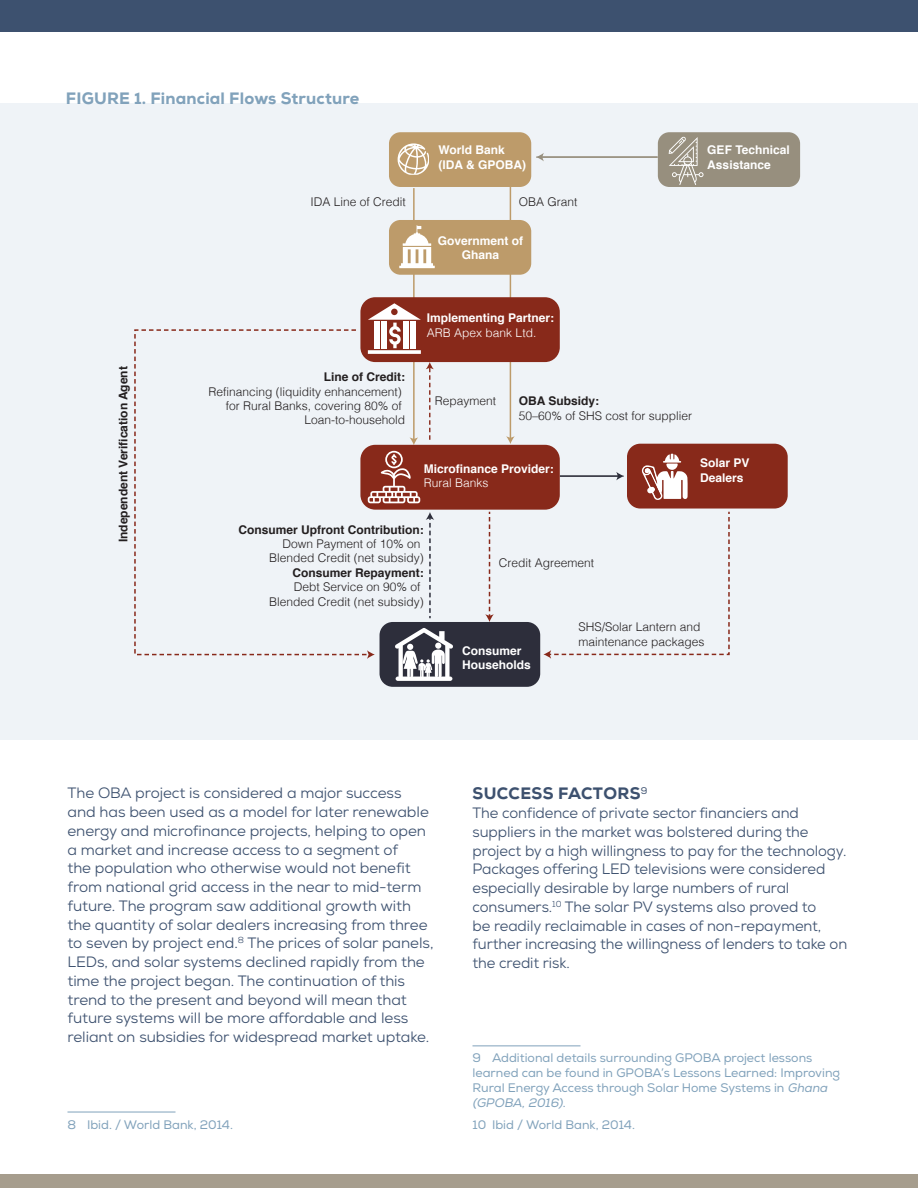
<style>
.page{position:relative;width:918px;height:1188px;background:#fff}
.page>*{position:absolute;margin:0;border:0;box-sizing:border-box;transform-origin:0 0}
.t1{font:800 16.5px "Nexa";letter-spacing:.01em;color:#81a2bb}
.t2{font:800 16.5px "Nexa";letter-spacing:.025em;color:#3d516f}
.t3{font:15px/18.8px "Nexa";letter-spacing:-.005em;color:#3d516f}
.t4{font:12.3px/14.9px "Nexa";color:#81a2bb}
.t5{font:300 12px/14.4px "Helvetica";color:#231f20;text-align:right}
.t6{font:700 12px/14.4px "Helvetica";color:#fff}
.t7{font:700 12px "Helvetica";color:#231f20}
.t8{font:300 12px "Helvetica";color:#fff}
.s1{font-style:italic}
</style>
<div class="page">
<div style="left:0;top:104px;width:918px;height:636px;background:#eff3f7"></div>
<hr style="left:510px;top:187px;width:1px;height:252px;background:#bd9b6a">
<svg style="left:506px;top:436px;width:9px;height:8px"></svg>
<hr style="left:542px;top:156px;width:116px;height:2px;background:#978f7e">
<svg style="left:536px;top:153px;width:8px;height:8px"></svg>
<hr style="left:413px;top:188px;width:2px;height:252px;background:#bd9b6a">
<svg style="left:410px;top:437px;width:8px;height:8px"></svg>
<div style="left:389px;top:132px;width:142px;height:55px;background:#bd9b6a;border-radius:11px"></div>
<div style="left:658px;top:132px;width:142px;height:55px;background:#978f7e;border-radius:11px"></div>
<div style="left:389px;top:220px;width:142px;height:55px;background:#bd9b6a;border-radius:11px"></div>
<div style="left:360px;top:297px;width:200px;height:65px;background:#88291a;border-radius:15px"></div>
<hr style="left:560px;top:475px;width:59px;height:2px;background:#2d2e3b">
<svg style="left:616px;top:472px;width:8px;height:8px"></svg>
<svg style="left:426px;top:362px;width:8px;height:78px"></svg>
<div style="left:360px;top:445px;width:200px;height:65px;background:#88291a;border-radius:15px"></div>
<div style="left:380px;top:622px;width:160px;height:65px;background:#2d2e3b;border-radius:13px"></div>
<svg style="left:426px;top:512px;width:8px;height:106px"></svg>
<svg style="left:485px;top:512px;width:9px;height:110px"></svg>
<svg style="left:543px;top:512px;width:187px;height:147px"></svg>
<div style="left:627px;top:444px;width:161px;height:65px;background:#88291a;border-radius:13px"></div>
<svg style="left:134px;top:329px;width:237px;height:327px"></svg>
<svg style="left:367px;top:650px;width:8px;height:9px"></svg>
<svg style="left:398px;top:143px;width:31px;height:32px"></svg>
<svg style="left:399px;top:225px;width:36px;height:43px"></svg>
<svg style="left:368px;top:451px;width:52px;height:52px"></svg>
<svg style="left:395px;top:628px;width:58px;height:53px"></svg>
<svg style="left:368px;top:303px;width:53px;height:51px"></svg>
<svg style="left:669px;top:137px;width:35px;height:48px"></svg>
<svg style="left:641px;top:453px;width:47px;height:47px"></svg>
<div style="left:0;top:1174px;width:918px;height:14px;background:#a69d8d"></div>
<div style="left:0;top:0;width:918px;height:31px;background:#3d516f"></div>
<hr style="left:472px;top:1046px;width:108px;height:1px;background:#81a2bb">
<hr style="left:68px;top:1112px;width:108px;height:1px;background:#81a2bb">
<p class="t1" style="left:66px;top:87px;width:295px">FIGURE 1. Financial Flows Structure</p>
<p class="t6" style="left:438px;top:143px;width:89px">World Bank (IDA &amp; GPOBA)</p>
<p class="t6" style="left:707px;top:143px;width:84px">GEF Technical<br>Assistance</p>
<p class="t5" style="left:310px;top:194px;width:97px">IDA Line of Credit</p>
<p class="t5" style="left:519px;top:194px;width:60px">OBA Grant</p>
<p class="t6" style="left:438px;top:234px;width:87px;text-align:center">Government of<br>Ghana</p>
<p class="t7" style="left:113px;top:542px;width:178px;rotate:-90deg">Independent Verification Agent</p>
<p class="t7" style="left:324px;top:367px;width:83px">Line of Credit:</p>
<p class="t5" style="left:208px;top:383px;width:198px">Refinancing (liquidity enhancement) for Rural Banks, covering 80% of<br>Loan-to-household</p>
<p class="t6" style="left:427px;top:311px;width:129px">Implementing Partner:</p>
<p class="t8" style="left:427px;top:322px;width:111px">ARB Apex bank Ltd.</p>
<p class="t5" style="left:435px;top:393px;width:63px">Repayment</p>
<p class="t7" style="left:519px;top:392px;width:82px">OBA Subsidy:</p>
<p class="t5" style="left:519px;top:408px;width:175px">50–60% of SHS cost for supplier</p>
<p class="t6" style="left:424px;top:461px;width:132px">Microfinance Provider:</p>
<p class="t8" style="left:424px;top:473px;width:66px">Rural Banks</p>
<p class="t6" style="left:700px;top:456px;width:51px">Solar PV<br>Dealers</p>
<p class="t7" style="left:239px;top:520px;width:187px">Consumer Upfront Contribution:</p>
<p class="t5" style="left:269px;top:536px;width:156px">Down Payment of 10% on<br>Blended Credit (net subsidy)</p>
<p class="t7" style="left:293px;top:563px;width:133px">Consumer Repayment:</p>
<p class="t5" style="left:269px;top:579px;width:156px">Debt Service on 90% of<br>Blended Credit (net subsidy)</p>
<p class="t5" style="left:499px;top:555px;width:97px">Credit Agreement</p>
<p class="t6" style="left:462px;top:643px;width:70px">Consumer<br>Households</p>
<p class="t5" style="left:578px;top:619px;width:128px;text-align:left">SHS/Solar Lantern and maintenance packages</p>
<p class="t3" style="left:67px;top:784px;width:368px">The OBA project is considered a major success<br>and has been used as a model for later renewable energy and microfinance projects, helping to open a market and increase access to a segment of<br>the population who otherwise would not benefit from national grid access in the near to mid-term future. The program saw additional growth with the quantity of solar dealers increasing from three to seven by project end.<sup>8</sup> The prices of solar panels, LEDs, and solar systems declined rapidly from the time the project began. The continuation of this trend to the present and beyond will mean that future systems will be more affordable and less reliant on subsidies for widespread market uptake.</p>
<p class="t2" style="left:473px;top:783px;width:176px">SUCCESS FACTORS<sup>9</sup></p>
<p class="t3" style="left:472px;top:804px;width:376px">The confidence of private sector financiers and suppliers in the market was bolstered during the project by a high willingness to pay for the technology.<br>Packages offering LED televisions were considered especially desirable by large numbers of rural consumers.<sup>10</sup> The solar PV systems also proved to<br>be readily reclaimable in cases of non-repayment, further increasing the willingness of lenders to take on the credit risk.</p>
<p class="t4" style="left:472px;top:1051px;width:369px">9 Additional details surrounding GPOBA project lessons learned can be found in GPOBA’s Lessons Learned: Improving Rural Energy Access through Solar Home Systems in <span class="s1">Ghana (GPOBA,2016)</span>.</p>
<p class="t4" style="left:68px;top:1117px;width:167px">8 Ibid. / World Bank, 2014.</p>
<p class="t4" style="left:472px;top:1117px;width:164px">10 Ibid / World Bank, 2014.</p>
</div>
